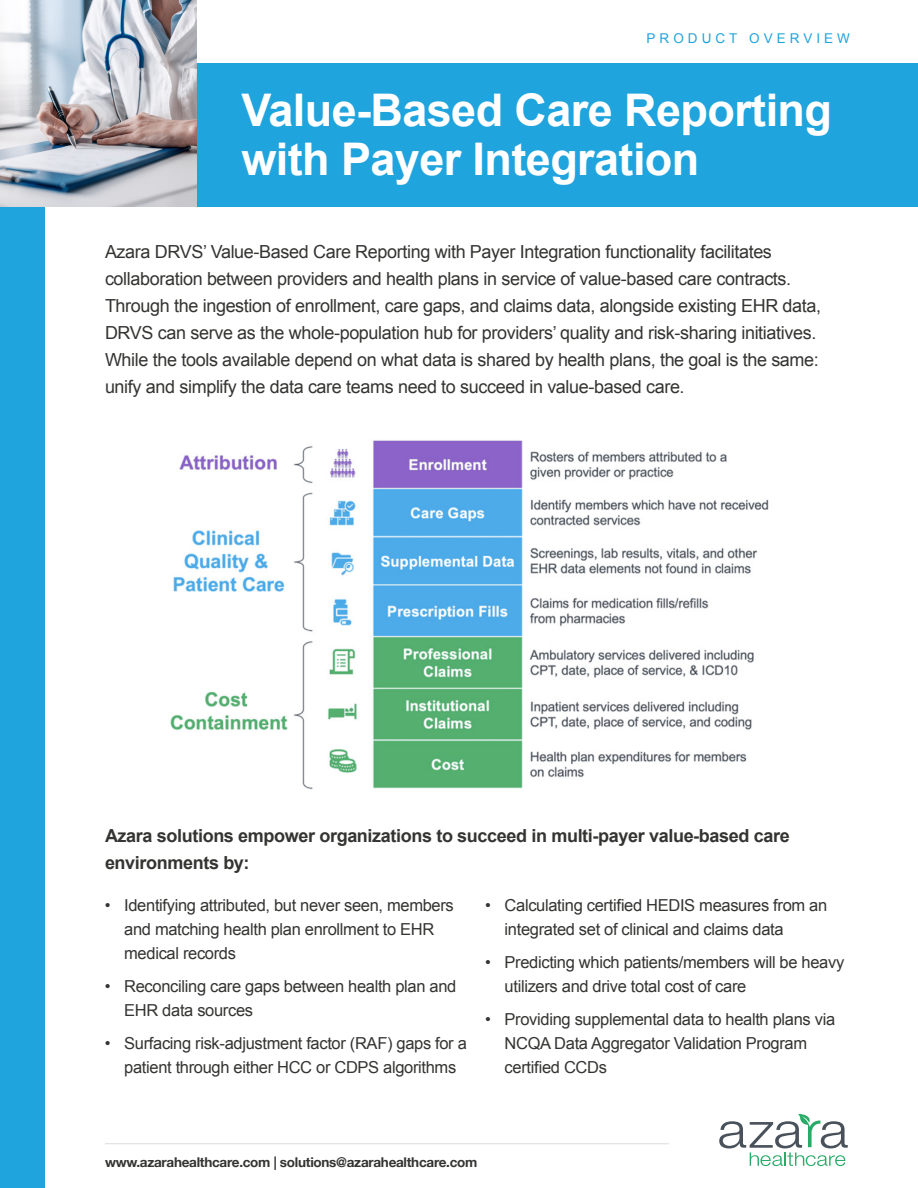
<style>
.page{position:relative;width:918px;height:1188px;background:#fff}
.page>*{position:absolute;margin:0;border:0;box-sizing:border-box;transform-origin:0 0}
.Title_of_WP{font:700 45px/49.5px "Arial";letter-spacing:-.015em;color:#fff}
.Body{font:18px/27px "Arial";letter-spacing:-.02em;color:#343532}
.Subhead_2{font:700 18px/27px "Arial";letter-spacing:-.02em;color:#343532}
.t1{font:16.5px/24px "Arial";letter-spacing:-.02em;color:#343532}
.t2{font:700 13.5px "Helvetica Neue";letter-spacing:-.02em;color:#343532}
.t3{font:13.5px "Arial";letter-spacing:.3em;color:#20a4dd}
</style>
<div class="page">
<div style="left:0;top:0;width:45px;height:1188px;background:#20a4dd"></div>
<div style="left:0;top:63px;width:918px;height:143px;background:#20a4dd"></div>
<svg style="left:719px;top:1114px;width:129px;height:52px"></svg>
<hr style="left:105px;top:1143px;width:564px;height:1px;background:#231f20">
<img style="left:0;top:0;width:197px;height:206px">
<img style="left:170px;top:440px;width:599px;height:350px">
<p class="t3" style="left:646px;top:29px;width:205px">PRODUCT OVERVIEW</p>
<p class="Title_of_WP" style="left:242px;top:87px;width:592px">Value-Based Care Reporting with Payer Integration</p>
<p class="Body" style="left:105px;top:239px;width:718px">Azara DRVS’ Value-Based Care Reporting with Payer Integration functionality facilitates collaboration between providers and health plans in service of value-based care contracts.<br>Through the ingestion of enrollment, care gaps, and claims data, alongside existing EHR data, DRVS can serve as the whole-population hub for providers’ quality and risk-sharing initiatives.<br>While the tools available depend on what data is shared by health plans, the goal is the same: unify and simplify the data care teams need to succeed in value-based care.</p>
<p class="Subhead_2" style="left:105px;top:822px;width:686px">Azara solutions empower organizations to succeed in multi-payer value-based care environments by:</p>
<p class="t1" style="left:124px;top:893px;width:331px;text-indent:-20px">• Identifying attributed, but never seen, members and matching health plan enrollment to EHR medical records</p>
<p class="t1" style="left:124px;top:974px;width:334px;text-indent:-20px">• Reconciling care gaps between health plan and<br>EHR data sources</p>
<p class="t1" style="left:105px;top:1031px;width:364px;text-align:center">• Surfacing risk-adjustment factor (RAF) gaps for a patient through either HCC or CDPS algorithms</p>
<p class="t1" style="left:505px;top:893px;width:324px;text-indent:-20px">• Calculating certified HEDIS measures from an integrated set of clinical and claims data</p>
<p class="t1" style="left:505px;top:950px;width:341px;text-indent:-20px">• Predicting which patients/members will be heavy utilizers and drive total cost of care</p>
<p class="t1" style="left:505px;top:1007px;width:332px;text-indent:-20px">• Providing supplemental data to health plans via<br>NCQA Data Aggregator Validation Program certified CCDs</p>
<p class="t2" style="left:105px;top:1151px;width:374px">www.azarahealthcare.com | solutions@azarahealthcare.com</p>
</div>
